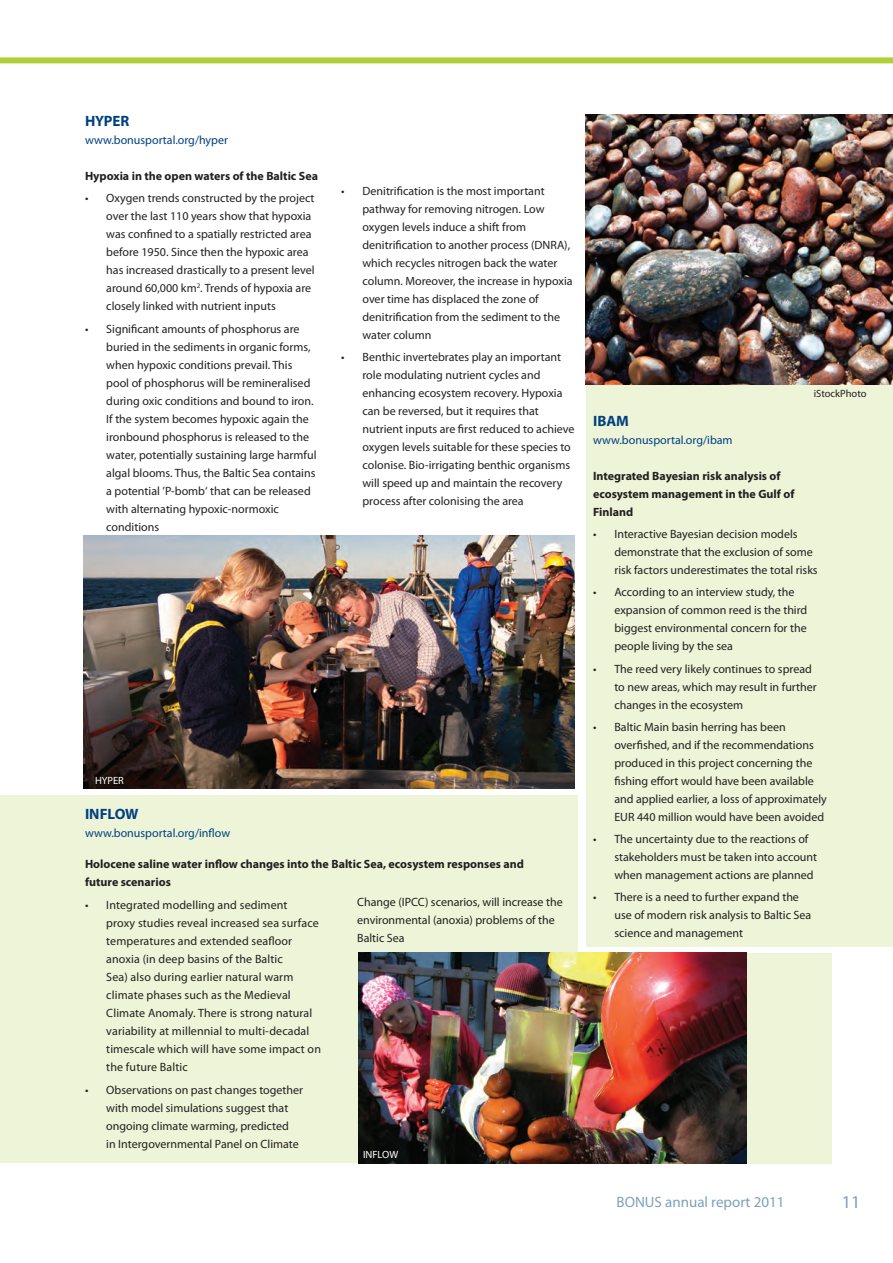
<style>
.page{position:relative;width:893px;height:1263px;background:#fff}
.page>*{position:absolute;margin:0;border:0;box-sizing:border-box;transform-origin:0 0}
.t1{font:18px "Myriad Pro";color:#7ea1b7}
.t2{font:15px "Myriad Pro";color:#7ea1b7}
.otsikko_valk{font:700 15px "Myriad Pro";color:#014182}
.leipis_pallot{font:12px/18px "Myriad Pro";color:#231f20}
.Leipis{font:700 12px/18px "Myriad Pro";color:#231f20}
.Leipis-2{font:12px "Myriad Pro";color:#014182}
.kuva_krediitit{font:10.5px "Myriad Pro";color:#231f20}
.kuva_krediitit-2{font:10.5px "Myriad Pro";color:#fff}
</style>
<div class="page">
<hr style="left:0;top:61px;width:1px;height:1100px;background:#e5efc5">
<div style="left:0;top:57px;width:893px;height:6px;background:#b0d136"></div>
<div style="left:577px;top:953px;width:254px;height:210px;background:#edf4d7"></div>
<div style="left:0;top:795px;width:577px;height:368px;background:#edf4d7"></div>
<div style="left:586px;top:287px;width:307px;height:659px;background:#edf4d7"></div>
<img style="left:84px;top:536px;width:490px;height:253px">
<img style="left:358px;top:952px;width:388px;height:211px">
<img style="left:586px;top:115px;width:307px;height:270px">
<p class="otsikko_valk" style="left:85px;top:111px;width:46px">HYPER</p>
<p class="Leipis-2" style="left:85px;top:133px;width:144px">www.bonusportal.org/hyper</p>
<p class="Leipis" style="left:85px;top:167px;width:234px">Hypoxia in the open waters of the Baltic Sea</p>
<p class="leipis_pallot" style="left:106px;top:189px;width:210px;text-indent:-21px">• Oxygen trends constructed by the project over the last 110 years show that hypoxia was confined to a spatially restricted area before 1950. Since then the hypoxic area has increased drastically to a present level around 60,000 km<sup>2</sup>. Trends of hypoxia are closely linked with nutrient inputs</p>
<p class="leipis_pallot" style="left:106px;top:319px;width:212px;text-indent:-21px">• Significant amounts of phosphorus are buried in the sediments in organic forms, when hypoxic conditions prevail. This pool of phosphorus will be remineralised during oxic conditions and bound to iron.<br>If the system becomes hypoxic again the ironbound phosphorus is released to the water, potentially sustaining large harmful algal blooms. Thus, the Baltic Sea contains a potential ’P-bomb‘ that can be released with alternating hypoxic-normoxic conditions</p>
<p class="leipis_pallot" style="left:362px;top:182px;width:212px;text-indent:-21px">• Denitrification is the most important pathway for removing nitrogen. Low oxygen levels induce a shift from denitrification to another process (DNRA), which recycles nitrogen back the water column. Moreover, the increase in hypoxia over time has displaced the zone of denitrification from the sediment to the water column</p>
<p class="leipis_pallot" style="left:362px;top:348px;width:214px;text-indent:-21px">• Benthic invertebrates play an important role modulating nutrient cycles and enhancing ecosystem recovery. Hypoxia can be reversed, but it requires that nutrient inputs are first reduced to achieve oxygen levels suitable for these species to colonise. Bio-irrigating benthic organisms will speed up and maintain the recovery process after colonising the area</p>
<p class="kuva_krediitit-2" style="left:95px;top:774px;width:30px">HYPER</p>
<p class="otsikko_valk" style="left:85px;top:804px;width:55px">INFLOW</p>
<p class="Leipis-2" style="left:85px;top:826px;width:147px">www.bonusportal.org/inflow</p>
<p class="Leipis" style="left:85px;top:854px;width:440px">Holocene saline water inflow changes into the Baltic Sea, ecosystem responses and future scenarios</p>
<p class="leipis_pallot" style="left:357px;top:893px;width:207px">Change (IPCC) scenarios, will increase the environmental (anoxia) problems of the<br>Baltic Sea</p>
<p class="leipis_pallot" style="left:106px;top:896px;width:216px;text-indent:-21px">• Integrated modelling and sediment<br>proxy studies reveal increased sea surface temperatures and extended seafloor anoxia (in deep basins of the Baltic<br>Sea) also during earlier natural warm climate phases such as the Medieval Climate Anomaly. There is strong natural variability at millennial to multi-decadal timescale which will have some impact on the future Baltic</p>
<p class="leipis_pallot" style="left:106px;top:1080px;width:198px;text-indent:-21px">• Observations on past changes together with model simulations suggest that ongoing climate warming, predicted<br>in Intergovernmental Panel on Climate</p>
<p class="kuva_krediitit-2" style="left:363px;top:1148px;width:37px">INFLOW</p>
<p class="kuva_krediitit" style="left:814px;top:387px;width:54px">iStockPhoto</p>
<p class="otsikko_valk" style="left:593px;top:411px;width:37px">IBAM</p>
<p class="Leipis-2" style="left:593px;top:432px;width:141px">www.bonusportal.org/ibam</p>
<p class="Leipis" style="left:593px;top:466px;width:203px">Integrated Bayesian risk analysis of ecosystem management in the Gulf of<br>Finland</p>
<p class="leipis_pallot" style="left:614px;top:525px;width:205px;text-indent:-21px">• Interactive Bayesian decision models demonstrate that the exclusion of some risk factors underestimates the total risks</p>
<p class="leipis_pallot" style="left:614px;top:583px;width:194px;text-indent:-21px">• According to an interview study, the expansion of common reed is the third biggest environmental concern for the people living by the sea</p>
<p class="leipis_pallot" style="left:614px;top:659px;width:204px;text-indent:-21px">• The reed very likely continues to spread to new areas, which may result in further changes in the ecosystem</p>
<p class="leipis_pallot" style="left:614px;top:718px;width:214px;text-indent:-21px">• Baltic Main basin herring has been overfished, and if the recommendations produced in this project concerning the fishing effort would have been available and applied earlier, a loss of approximately EUR 440 million would have been avoided</p>
<p class="leipis_pallot" style="left:614px;top:830px;width:204px;text-indent:-21px">• The uncertainty due to the reactions of stakeholders must be taken into account when management actions are planned</p>
<p class="leipis_pallot" style="left:614px;top:888px;width:198px;text-indent:-21px">• There is a need to further expand the use of modern risk analysis to Baltic Sea science and management</p>
<p class="t2" style="left:617px;top:1192px;width:169px">BONUS annual report 2011</p>
<h1 class="t1" style="left:842px;top:1191px;width:20px">11</h1>
</div>
